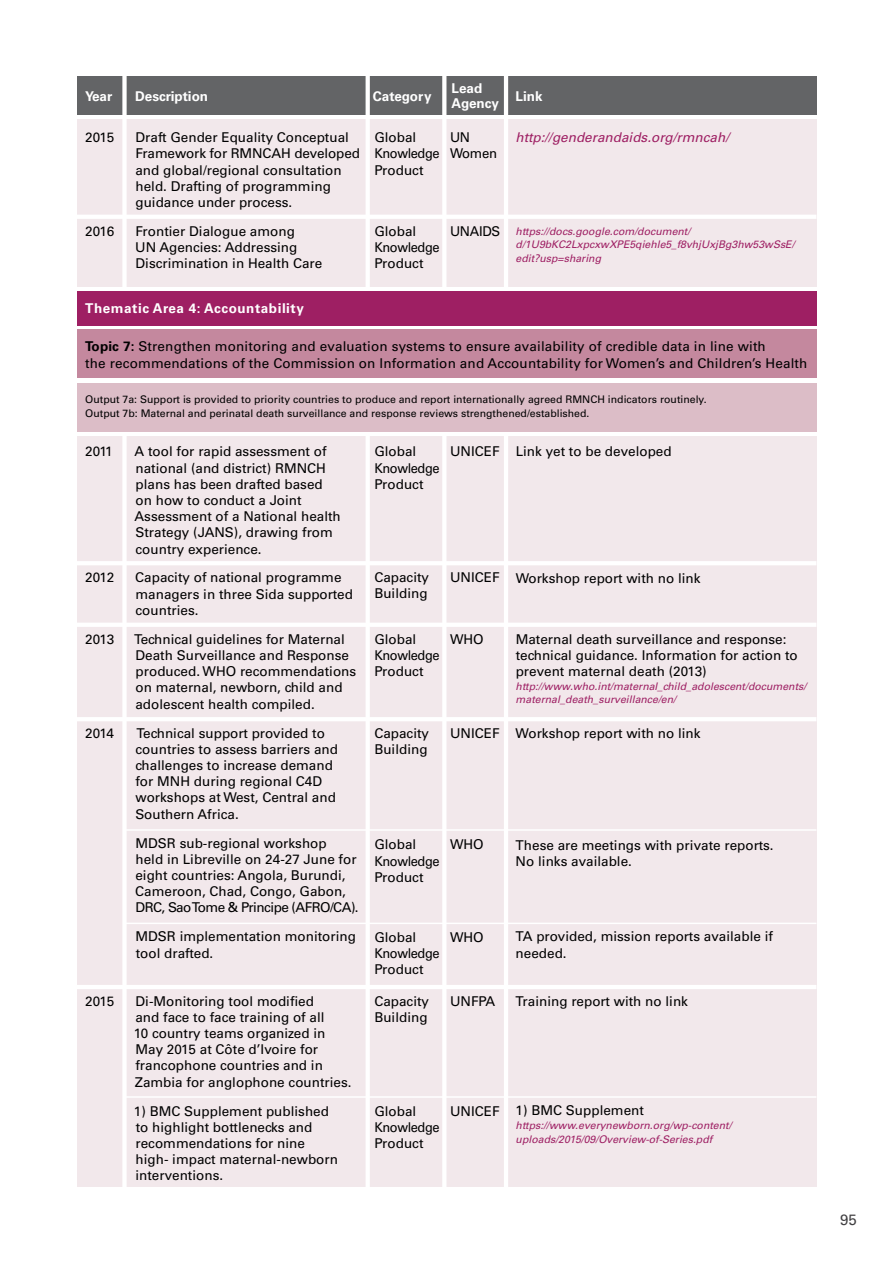
<style>
.page{position:relative;width:893px;height:1263px;background:#fff}
.page>*{position:absolute;margin:0;border:0;box-sizing:border-box;transform-origin:0 0}
.t1{font:500 15px "Univers CE";color:#414042}
.t2{font:500 13.5px/16.2px "Univers CE";color:#000}
.t3{font:700 13.5px/15px "Univers CE";color:#fff}
.t4{font:italic 13.5px "Univers";color:#9e1f63}
.t5{font:700 13.5px "Univers CE";letter-spacing:.04em;color:#fff}
.t6{font:500 13.5px/16.2px "Univers CE";letter-spacing:-.03em;color:#000;scale:.95 1}
.t7{font:italic 10.5px/13.5px "Univers CE";color:#9e1f63}
.t8{font:500 10.5px/14.7px "Univers CE";color:#000}
.s1{font-weight:700}
</style>
<div class="page">
<div style="left:77px;top:436px;width:739px;height:750px;background:#f2e8eb"></div>
<div style="left:77px;top:119px;width:739px;height:168px;background:#f2e8eb"></div>
<div style="left:77px;top:77px;width:739px;height:38px;background:#636466"></div>
<hr style="left:366px;top:72px;width:4px;height:1121px;background:#fff">
<div style="left:122px;top:72px;width:5px;height:1121px;background:#fff"></div>
<hr style="left:442px;top:72px;width:4px;height:1121px;background:#fff">
<hr style="left:504px;top:72px;width:4px;height:1121px;background:#fff">
<div style="left:77px;top:329px;width:739px;height:49px;background:#c4889e"></div>
<div style="left:77px;top:383px;width:739px;height:49px;background:#dcbdc7"></div>
<div style="left:77px;top:291px;width:739px;height:34px;background:#9e1f63"></div>
<hr style="left:77px;top:215px;width:739px;height:4px;background:#fff">
<hr style="left:77px;top:561px;width:739px;height:4px;background:#fff">
<hr style="left:77px;top:623px;width:739px;height:4px;background:#fff">
<hr style="left:77px;top:717px;width:739px;height:4px;background:#fff">
<hr style="left:125px;top:829px;width:691px;height:2px;background:#fff">
<hr style="left:125px;top:922px;width:691px;height:2px;background:#fff">
<hr style="left:77px;top:985px;width:739px;height:4px;background:#fff">
<hr style="left:125px;top:1096px;width:691px;height:2px;background:#fff">
<p class="t3" style="left:452px;top:81px;width:49px">Lead<br>Agency</p>
<p class="t3" style="left:85px;top:89px;width:29px">Year</p>
<p class="t3" style="left:135px;top:89px;width:74px">Description</p>
<p class="t3" style="left:373px;top:89px;width:60px">Category</p>
<p class="t3" style="left:516px;top:89px;width:29px">Link</p>
<p class="t2" style="left:135px;top:130px;width:226px">Draft Gender Equality Conceptual<br>Framework for RMNCAH developed and global/regional consultation held. Drafting of programming guidance under process.</p>
<p class="t2" style="left:135px;top:223px;width:189px">Frontier Dialogue among<br>UN Agencies: Addressing<br>Discrimination in Health Care</p>
<p class="t4" style="left:516px;top:129px;width:215px">http://genderandaids.org/rmncah/</p>
<p class="t2" style="left:374px;top:130px;width:67px">Global<br>Knowledge<br>Product</p>
<p class="t2" style="left:85px;top:130px;width:31px">2015</p>
<p class="t2" style="left:450px;top:130px;width:48px">UN<br>Women</p>
<p class="t2" style="left:85px;top:223px;width:31px">2016</p>
<p class="t2" style="left:374px;top:223px;width:44px">Global</p>
<p class="t2" style="left:450px;top:223px;width:52px">UNAIDS</p>
<p class="t6" style="left:374px;top:240px;width:70px">Knowledge<br>Product</p>
<p class="t5" style="left:85px;top:301px;width:220px">Thematic Area 4: Accountability</p>
<p class="t7" style="left:516px;top:225px;width:280px">https://docs.google.com/document/ d/1U9bKC2LxpcxwXPE5qiehle5_f8vhjUxjBg3hw53wSsE/ edit?usp=sharing</p>
<p class="t2" style="left:85px;top:339px;width:724px"><span class="s1">Topic 7:</span> Strengthen monitoring and evaluation systems to ensure availability of credible data in line with<br>the recommendations of the Commission on Information and Accountability for Women’s and Children’s Health</p>
<p class="t8" style="left:85px;top:392px;width:623px">Output 7a: Support is provided to priority countries to produce and report internationally agreed RMNCH indicators routinely.<br>Output 7b: Maternal and perinatal death surveillance and response reviews strengthened/established.</p>
<p class="t2" style="left:135px;top:444px;width:208px">A tool for rapid assessment of national (and district) RMNCH plans has been drafted based on how to conduct a Joint<br>Assessment of a National health<br>Strategy (JANS), drawing from country experience.</p>
<p class="t2" style="left:135px;top:570px;width:219px">Capacity of national programme managers in three Sida supported countries.</p>
<p class="t2" style="left:134px;top:631px;width:224px">Technical guidelines for Maternal<br>Death Surveillance and Response produced. WHO recommendations on maternal, newborn, child and adolescent health compiled.</p>
<p class="t2" style="left:135px;top:725px;width:204px">Technical support provided to countries to assess barriers and challenges to increase demand for MNH during regional C4D workshops at West, Central and<br>Southern Africa.</p>
<p class="t2" style="left:135px;top:835px;width:225px">MDSR sub-regional workshop<br>held in Libreville on 24-27 June for eight countries: Angola, Burundi, Cameroon, Chad, Congo, Gabon, DRC, Sao Tome &amp; Principe (AFRO/CA).</p>
<p class="t2" style="left:135px;top:929px;width:222px">MDSR implementation monitoring tool drafted.</p>
<p class="t2" style="left:134px;top:993px;width:219px">Di-Monitoring tool modified<br>and face to face training of all<br>10 country teams organized in<br>May 2015 at Côte d’Ivoire for francophone countries and in<br>Zambia for anglophone countries.</p>
<p class="t2" style="left:134px;top:1103px;width:206px">1) BMC Supplement published to highlight bottlenecks and recommendations for nine high- impact maternal-newborn interventions.</p>
<p class="t2" style="left:85px;top:444px;width:29px">2011</p>
<p class="t2" style="left:374px;top:444px;width:67px">Global<br>Knowledge<br>Product</p>
<p class="t2" style="left:450px;top:444px;width:51px">UNICEF</p>
<p class="t2" style="left:516px;top:444px;width:158px">Link yet to be developed</p>
<p class="t2" style="left:85px;top:570px;width:31px">2012</p>
<p class="t2" style="left:374px;top:570px;width:56px">Capacity<br>Building</p>
<p class="t2" style="left:450px;top:570px;width:51px">UNICEF</p>
<p class="t2" style="left:85px;top:631px;width:31px">2013</p>
<p class="t2" style="left:374px;top:631px;width:67px">Global<br>Knowledge<br>Product</p>
<p class="t2" style="left:450px;top:631px;width:35px">WHO</p>
<p class="t2" style="left:516px;top:571px;width:186px">Workshop report with no link</p>
<p class="t2" style="left:516px;top:631px;width:284px">Maternal death surveillance and response: technical guidance. Information for action to prevent maternal death (2013)</p>
<p class="t7" style="left:516px;top:680px;width:292px">http://www.who.int/maternal_child_adolescent/documents/ maternal_death_surveillance/en/</p>
<p class="t2" style="left:516px;top:725px;width:186px">Workshop report with no link</p>
<p class="t2" style="left:85px;top:726px;width:30px">2014</p>
<p class="t2" style="left:374px;top:726px;width:56px">Capacity<br>Building</p>
<p class="t2" style="left:450px;top:726px;width:51px">UNICEF</p>
<p class="t2" style="left:374px;top:837px;width:67px">Global<br>Knowledge<br>Product</p>
<p class="t2" style="left:450px;top:837px;width:35px">WHO</p>
<p class="t2" style="left:516px;top:837px;width:259px">These are meetings with private reports.<br>No links available.</p>
<p class="t2" style="left:516px;top:929px;width:259px">TA provided, mission reports available if needed.</p>
<p class="t2" style="left:516px;top:993px;width:174px">Training report with no link</p>
<p class="t2" style="left:374px;top:929px;width:67px">Global<br>Knowledge<br>Product</p>
<p class="t2" style="left:450px;top:929px;width:35px">WHO</p>
<p class="t2" style="left:374px;top:993px;width:56px">Capacity<br>Building</p>
<p class="t2" style="left:85px;top:993px;width:31px">2015</p>
<p class="t2" style="left:450px;top:993px;width:47px">UNFPA</p>
<p class="t2" style="left:516px;top:1103px;width:130px">1) BMC Supplement</p>
<p class="t7" style="left:516px;top:1119px;width:217px">https://www.everynewborn.org/wp-content/ uploads/2015/09/Overview-of-Series.pdf</p>
<p class="t2" style="left:374px;top:1103px;width:67px">Global<br>Knowledge<br>Product</p>
<p class="t2" style="left:450px;top:1103px;width:51px">UNICEF</p>
<p class="t1" style="left:840px;top:1211px;width:18px">95</p>
</div>
